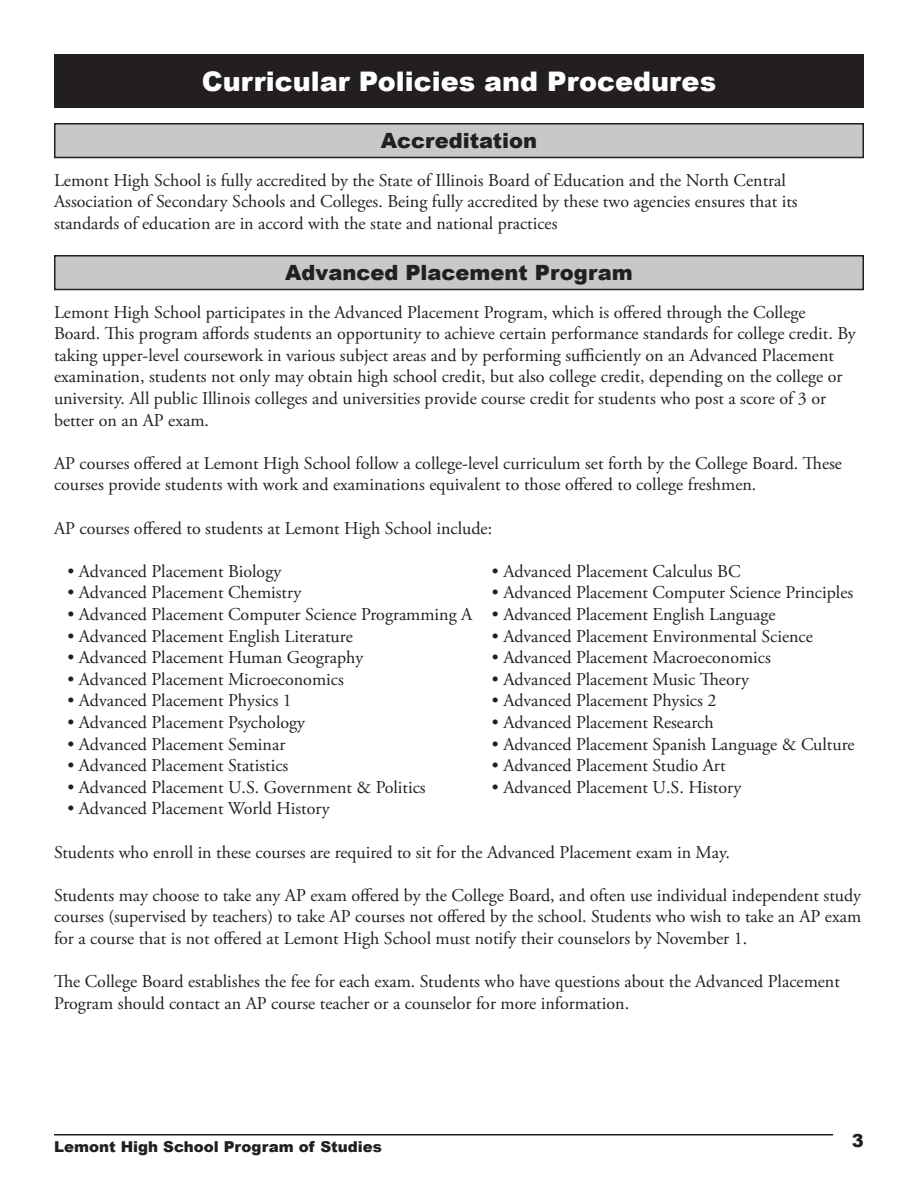
<style>
.page{position:relative;width:918px;height:1188px;background:#fff}
.page>*{position:absolute;margin:0;border:0;box-sizing:border-box;transform-origin:0 0}
.t1{font:900 27px "Arial";color:#fff}
.t2{font:900 21px "Arial";color:#231f20}
.t3{font:18px/21.6px "Adobe Garamond Pro";color:#231f20}
.t4{font:900 18px "Arial";color:#231f20}
.t5{font:900 15px "Arial";color:#231f20}
</style>
<div class="page">
<hr style="left:54px;top:1134px;width:779px;height:2px;background:#231f20">
<div style="left:54px;top:54px;width:810px;height:54px;background:#231f20"></div>
<div style="left:55px;top:124px;width:808px;height:34px;background:#c7c8ca"></div>
<div style="left:54px;top:123px;width:810px;height:35px;border:2px solid #231f20"></div>
<div style="left:55px;top:256px;width:808px;height:34px;background:#c7c8ca"></div>
<div style="left:54px;top:255px;width:810px;height:35px;border:2px solid #231f20"></div>
<h1 class="t1" style="left:202px;top:61px;width:516px">Curricular Policies and Procedures</h1>
<p class="t2" style="left:381px;top:125px;width:158px">Accreditation</p>
<p class="t3" style="left:54px;top:170px;width:745px">Lemont High School is fully accredited by the State of Illinois Board of Education and the North Central<br>Association of Secondary Schools and Colleges. Being fully accredited by these two agencies ensures that its standards of education are in accord with the state and national practices</p>
<p class="t2" style="left:285px;top:257px;width:349px">Advanced Placement Program</p>
<p class="t3" style="left:54px;top:302px;width:803px">Lemont High School participates in the Advanced Placement Program, which is offered through the College Board. This program affords students an opportunity to achieve certain performance standards for college credit. By taking upper-level coursework in various subject areas and by performing sufficiently on an Advanced Placement examination, students not only may obtain high school credit, but also college credit, depending on the college or university. All public Illinois colleges and universities provide course credit for students who post a score of 3 or better on an AP exam.</p>
<p class="t3" style="left:54px;top:453px;width:790px">AP courses offered at Lemont High School follow a college-level curriculum set forth by the College Board. These courses provide students with work and examinations equivalent to those offered to college freshmen.</p>
<p class="t3" style="left:54px;top:518px;width:440px">AP courses offered to students at Lemont High School include:</p>
<p class="t3" style="left:68px;top:561px;width:215px">• Advanced Placement Biology</p>
<p class="t3" style="left:492px;top:561px;width:250px">• Advanced Placement Calculus BC</p>
<p class="t3" style="left:68px;top:583px;width:235px">• Advanced Placement Chemistry</p>
<p class="t3" style="left:492px;top:583px;width:363px">• Advanced Placement Computer Science Principles</p>
<p class="t3" style="left:68px;top:604px;width:709px">• Advanced Placement Computer Science Programming A • Advanced Placement English Language</p>
<p class="t3" style="left:68px;top:626px;width:287px">• Advanced Placement English Literature</p>
<p class="t3" style="left:492px;top:626px;width:322px">• Advanced Placement Environmental Science</p>
<p class="t3" style="left:68px;top:647px;width:297px">• Advanced Placement Human Geography</p>
<p class="t3" style="left:492px;top:647px;width:280px">• Advanced Placement Macroeconomics</p>
<p class="t3" style="left:68px;top:669px;width:278px">• Advanced Placement Microeconomics</p>
<p class="t3" style="left:492px;top:669px;width:258px">• Advanced Placement Music Theory</p>
<p class="t3" style="left:68px;top:691px;width:226px">• Advanced Placement Physics 1</p>
<p class="t3" style="left:492px;top:691px;width:226px">• Advanced Placement Physics 2</p>
<p class="t3" style="left:68px;top:712px;width:239px">• Advanced Placement Psychology</p>
<p class="t3" style="left:492px;top:712px;width:223px">• Advanced Placement Research</p>
<p class="t3" style="left:68px;top:734px;width:219px">• Advanced Placement Seminar</p>
<p class="t3" style="left:492px;top:734px;width:364px">• Advanced Placement Spanish Language &amp; Culture</p>
<p class="t3" style="left:68px;top:755px;width:222px">• Advanced Placement Statistics</p>
<p class="t3" style="left:492px;top:755px;width:235px">• Advanced Placement Studio Art</p>
<p class="t3" style="left:68px;top:777px;width:360px">• Advanced Placement U.S. Government &amp; Politics</p>
<p class="t3" style="left:492px;top:777px;width:251px">• Advanced Placement U.S. History</p>
<p class="t3" style="left:68px;top:799px;width:264px">• Advanced Placement World History</p>
<p class="t3" style="left:54px;top:842px;width:677px">Students who enroll in these courses are required to sit for the Advanced Placement exam in May.</p>
<p class="t3" style="left:54px;top:885px;width:809px;text-align:justify">Students may choose to take any AP exam offered by the College Board, and often use individual independent study courses (supervised by teachers) to take AP courses not offered by the school. Students who wish to take an AP exam for a course that is not offered at Lemont High School must notify their counselors by November 1.</p>
<p class="t3" style="left:54px;top:971px;width:787px">The College Board establishes the fee for each exam. Students who have questions about the Advanced Placement<br>Program should contact an AP course teacher or a counselor for more information.</p>
<p class="t5" style="left:54px;top:1136px;width:330px">Lemont High School Program of Studies</p>
<p class="t4" style="left:852px;top:1127px;width:14px">3</p>
</div>
